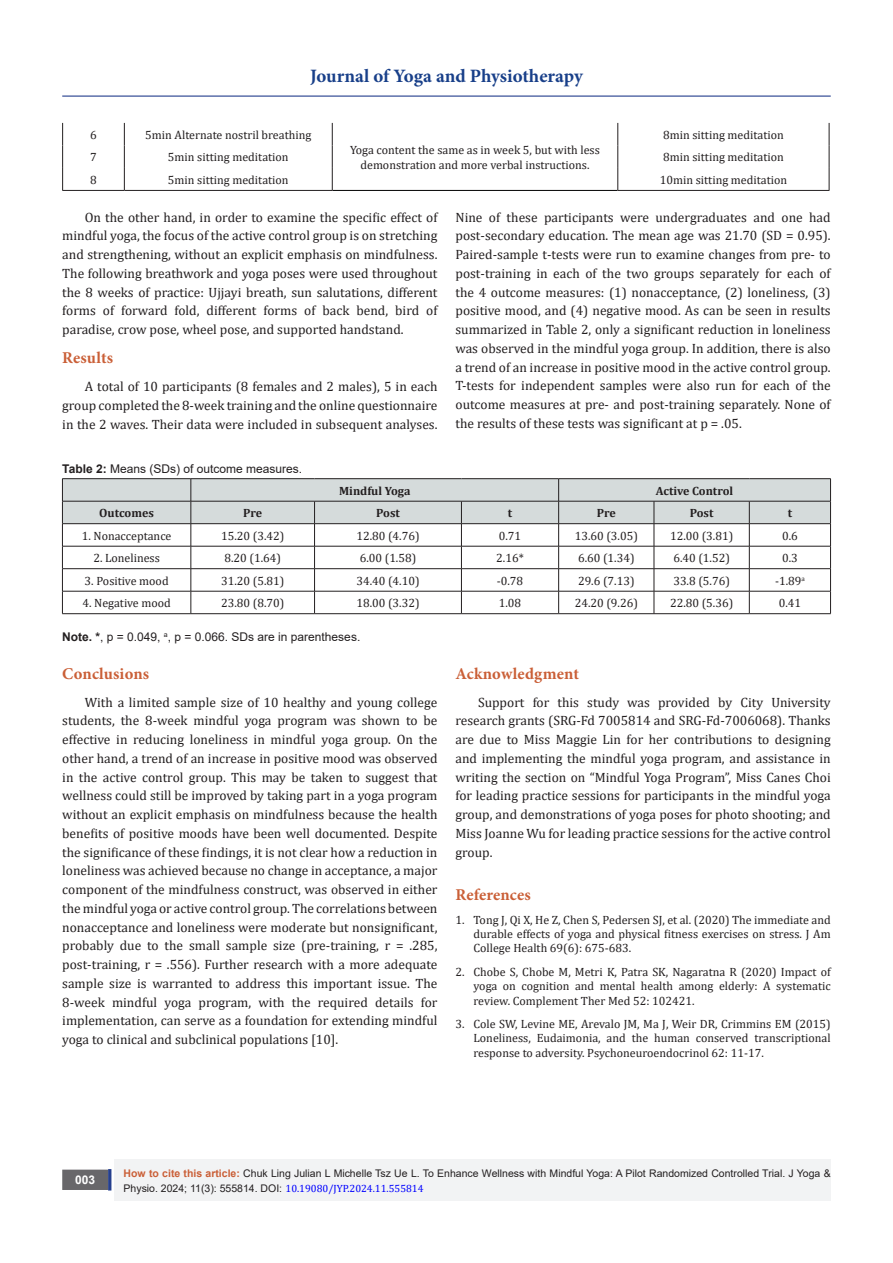
<style>
.page{position:relative;width:893px;height:1263px;background:#fff}
.page>*{position:absolute;margin:0;border:0;box-sizing:border-box;transform-origin:0 0}
.t1{font:700 18.9px "Minion Pro";letter-spacing:-.005em;color:#183f89}
.t2{font:700 16.5px "Minion Pro";letter-spacing:.01em;color:#ca5f37}
.t3{font:13.5px/18.8px "Cambria";color:#231f20;text-align:justify}
.t4{font:12px/14.4px "Cambria";color:#231f20;text-align:justify}
.t5{font:12px "Arial";color:#231f20}
.t6{font:700 12px "Cambria";color:#231f20}
.t7{font:700 12px "Arial";color:#fff}
.t8{font:10.5px/15px "Arial";color:#231f20}
.s1{font-weight:700}
.s2{font-weight:700;color:#ca5f37}
.s3{font-family:"Cambria";color:#00f}
</style>
<div class="page">
<div style="left:115px;top:1160px;width:716px;height:41px;background:#f2f3f4"></div>
<div style="left:63px;top:1170px;width:44px;height:19px;background:#68676a"></div>
<div style="left:62px;top:1169px;width:46px;height:21px;border:2px solid #68676a"></div>
<div style="left:108px;top:1169px;width:3px;height:21px;background:#253f8e;border:2px solid #253f8e"></div>
<hr style="left:62px;top:96px;width:769px;height:1px;background:#253f8e">
<svg style="left:62px;top:123px;width:1px;height:67px"></svg>
<hr style="left:62px;top:190px;width:62px;height:1px;background:#231f20">
<hr style="left:124px;top:190px;width:209px;height:1px;background:#231f20">
<hr style="left:333px;top:190px;width:284px;height:1px;background:#000">
<hr style="left:617px;top:190px;width:212px;height:1px;background:#231f20">
<svg style="left:124px;top:123px;width:1px;height:67px"></svg>
<svg style="left:332px;top:123px;width:1px;height:67px"></svg>
<svg style="left:617px;top:123px;width:1px;height:67px"></svg>
<svg style="left:829px;top:123px;width:1px;height:67px"></svg>
<hr style="left:62px;top:478px;width:129px;height:1px;background:#231f20">
<hr style="left:191px;top:478px;width:124px;height:1px;background:#231f20">
<hr style="left:315px;top:478px;width:146px;height:1px;background:#231f20">
<hr style="left:461px;top:478px;width:98px;height:1px;background:#231f20">
<hr style="left:559px;top:478px;width:95px;height:1px;background:#231f20">
<hr style="left:654px;top:478px;width:95px;height:1px;background:#231f20">
<hr style="left:749px;top:478px;width:82px;height:1px;background:#231f20">
<svg style="left:62px;top:479px;width:769px;height:134px"></svg>
<hr style="left:62px;top:613px;width:129px;height:1px;background:#231f20">
<hr style="left:191px;top:613px;width:124px;height:1px;background:#231f20">
<hr style="left:315px;top:613px;width:146px;height:1px;background:#231f20">
<hr style="left:461px;top:613px;width:98px;height:1px;background:#231f20">
<hr style="left:559px;top:613px;width:95px;height:1px;background:#231f20">
<hr style="left:654px;top:613px;width:95px;height:1px;background:#231f20">
<hr style="left:749px;top:613px;width:82px;height:1px;background:#231f20">
<h1 class="t1" style="left:310px;top:63px;width:274px">Journal of Yoga and Physiotherapy</h1>
<p class="t4" style="left:90px;top:127px;width:8px">6</p>
<p class="t4" style="left:145px;top:127px;width:168px">5min Alternate nostril breathing</p>
<p class="t4" style="left:663px;top:127px;width:122px">8min sitting meditation</p>
<p class="t4" style="left:350px;top:143px;width:251px;text-align:center">Yoga content the same as in week 5, but with less demonstration and more verbal instructions.</p>
<p class="t4" style="left:90px;top:150px;width:8px">7</p>
<p class="t4" style="left:168px;top:150px;width:122px">5min sitting meditation</p>
<p class="t4" style="left:663px;top:150px;width:122px">8min sitting meditation</p>
<p class="t4" style="left:90px;top:172px;width:8px">8</p>
<p class="t4" style="left:168px;top:172px;width:122px">5min sitting meditation</p>
<p class="t4" style="left:660px;top:172px;width:129px">10min sitting meditation</p>
<p class="t3" style="left:62px;top:207px;width:377px;text-indent:22px">On the other hand, in order to examine the specific effect of mindful yoga, the focus of the active control group is on stretching and strengthening, without an explicit emphasis on mindfulness.<br>The following breathwork and yoga poses were used throughout the 8 weeks of practice: Ujjayi breath, sun salutations, different forms of forward fold, different forms of back bend, bird of paradise, crow pose, wheel pose, and supported handstand.</p>
<p class="t2" style="left:62px;top:346px;width:52px">Results</p>
<p class="t3" style="left:62px;top:377px;width:377px;text-indent:22px">A total of 10 participants (8 females and 2 males), 5 in each group completed the 8-week training and the online questionnaire in the 2 waves. Their data were included in subsequent analyses.</p>
<p class="t3" style="left:455px;top:207px;width:377px">Nine of these participants were undergraduates and one had post-secondary education. The mean age was 21.70 (SD = 0.95).<br>Paired-sample t-tests were run to examine changes from pre- to post-training in each of the two groups separately for each of the 4 outcome measures: (1) nonacceptance, (2) loneliness, (3) positive mood, and (4) negative mood. As can be seen in results summarized in Table 2, only a significant reduction in loneliness was observed in the mindful yoga group. In addition, there is also a trend of an increase in positive mood in the active control group.<br>T-tests for independent samples were also run for each of the outcome measures at pre- and post-training separately. None of the results of these tests was significant at p = .05.</p>
<p class="t5" style="left:62px;top:460px;width:241px"><span class="s1">Table 2:</span> Means (SDs) of outcome measures.</p>
<p class="t6" style="left:339px;top:482px;width:73px">Mindful Yoga</p>
<p class="t6" style="left:656px;top:482px;width:79px">Active Control</p>
<p class="t6" style="left:99px;top:504px;width:56px">Outcomes</p>
<p class="t6" style="left:243px;top:504px;width:21px">Pre</p>
<p class="t6" style="left:376px;top:504px;width:25px">Post</p>
<p class="t6" style="left:508px;top:504px;width:6px">t</p>
<p class="t6" style="left:597px;top:504px;width:21px">Pre</p>
<p class="t6" style="left:690px;top:504px;width:25px">Post</p>
<p class="t6" style="left:788px;top:504px;width:6px">t</p>
<p class="t4" style="left:82px;top:528px;width:91px">1. Nonacceptance</p>
<p class="t4" style="left:221px;top:528px;width:65px">15.20 (3.42)</p>
<p class="t4" style="left:356px;top:528px;width:65px">12.80 (4.76)</p>
<p class="t4" style="left:499px;top:528px;width:24px">0.71</p>
<p class="t4" style="left:575px;top:528px;width:65px">13.60 (3.05)</p>
<p class="t4" style="left:670px;top:528px;width:65px">12.00 (3.81)</p>
<p class="t4" style="left:782px;top:528px;width:17px">0.6</p>
<p class="t4" style="left:93px;top:551px;width:68px">2. Loneliness</p>
<p class="t4" style="left:224px;top:551px;width:58px">8.20 (1.64)</p>
<p class="t4" style="left:360px;top:551px;width:58px">6.00 (1.58)</p>
<p class="t4" style="left:496px;top:551px;width:29px">2.16*</p>
<p class="t4" style="left:578px;top:551px;width:58px">6.60 (1.34)</p>
<p class="t4" style="left:673px;top:551px;width:58px">6.40 (1.52)</p>
<p class="t4" style="left:782px;top:551px;width:17px">0.3</p>
<p class="t4" style="left:85px;top:573px;width:86px">3. Positive mood</p>
<p class="t4" style="left:221px;top:573px;width:65px">31.20 (5.81)</p>
<p class="t4" style="left:356px;top:573px;width:65px">34.40 (4.10)</p>
<p class="t4" style="left:497px;top:573px;width:28px">-0.78</p>
<p class="t4" style="left:578px;top:573px;width:58px">29.6 (7.13)</p>
<p class="t4" style="left:673px;top:573px;width:58px">33.8 (5.76)</p>
<p class="t4" style="left:775px;top:573px;width:31px">-1.89<sup>a</sup></p>
<p class="t4" style="left:82px;top:596px;width:90px">4. Negative mood</p>
<p class="t4" style="left:221px;top:596px;width:65px">23.80 (8.70)</p>
<p class="t4" style="left:356px;top:596px;width:65px">18.00 (3.32)</p>
<p class="t4" style="left:499px;top:596px;width:24px">1.08</p>
<p class="t4" style="left:575px;top:596px;width:65px">24.20 (9.26)</p>
<p class="t4" style="left:670px;top:596px;width:65px">22.80 (5.36)</p>
<p class="t4" style="left:779px;top:596px;width:24px">0.41</p>
<p class="t5" style="left:62px;top:628px;width:300px"><span class="s1">Note. *</span>, p = 0.049, <sup>a</sup>, p = 0.066. SDs are in parentheses.</p>
<p class="t2" style="left:62px;top:662px;width:88px">Conclusions</p>
<p class="t3" style="left:62px;top:692px;width:377px;text-indent:22px">With a limited sample size of 10 healthy and young college students, the 8-week mindful yoga program was shown to be effective in reducing loneliness in mindful yoga group. On the other hand, a trend of an increase in positive mood was observed in the active control group. This may be taken to suggest that wellness could still be improved by taking part in a yoga program without an explicit emphasis on mindfulness because the health benefits of positive moods have been well documented. Despite the significance of these findings, it is not clear how a reduction in loneliness was achieved because no change in acceptance, a major component of the mindfulness construct, was observed in either the mindful yoga or active control group. The correlations between nonacceptance and loneliness were moderate but nonsignificant, probably due to the small sample size (pre-training, r = .285, post-training, r = .556). Further research with a more adequate sample size is warranted to address this important issue. The 8-week mindful yoga program, with the required details for implementation, can serve as a foundation for extending mindful yoga to clinical and subclinical populations [10].</p>
<p class="t2" style="left:455px;top:662px;width:125px">Acknowledgment</p>
<p class="t3" style="left:455px;top:692px;width:377px;text-indent:22px">Support for this study was provided by City University research grants (SRG-Fd 7005814 and SRG-Fd-7006068). Thanks are due to Miss Maggie Lin for her contributions to designing and implementing the mindful yoga program, and assistance in writing the section on “Mindful Yoga Program”, Miss Canes Choi for leading practice sessions for participants in the mindful yoga group, and demonstrations of yoga poses for photo shooting; and Miss Joanne Wu for leading practice sessions for the active control group.</p>
<p class="t2" style="left:455px;top:883px;width:77px">References</p>
<p class="t4" style="left:473px;top:912px;width:359px;text-indent:-18px">1. Tong J, Qi X, He Z, Chen S, Pedersen SJ, et al. (2020) The immediate and durable effects of yoga and physical fitness exercises on stress. J Am College Health 69(6): 675-683.</p>
<p class="t4" style="left:473px;top:964px;width:359px;text-indent:-18px">2. Chobe S, Chobe M, Metri K, Patra SK, Nagaratna R (2020) Impact of yoga on cognition and mental health among elderly: A systematic review. Complement Ther Med 52: 102421.</p>
<p class="t4" style="left:473px;top:1017px;width:359px;text-indent:-18px">3. Cole SW, Levine ME, Arevalo JM, Ma J, Weir DR, Crimmins EM (2015)<br>Loneliness, Eudaimonia, and the human conserved transcriptional response to adversity. Psychoneuroendocrinol 62: 11-17.</p>
<p class="t7" style="left:75px;top:1171px;width:22px">003</p>
<p class="t8" style="left:124px;top:1165px;width:709px"><span class="s2">How to cite this article:</span> Chuk Ling Julian L Michelle Tsz Ue L. To Enhance Wellness with Mindful Yoga: A Pilot Randomized Controlled Trial. J Yoga &amp;<br>Physio. 2024; 11(3): 555814. DOI: <span class="s3">10.19080/JYP.2024.11.555814</span></p>
</div>
